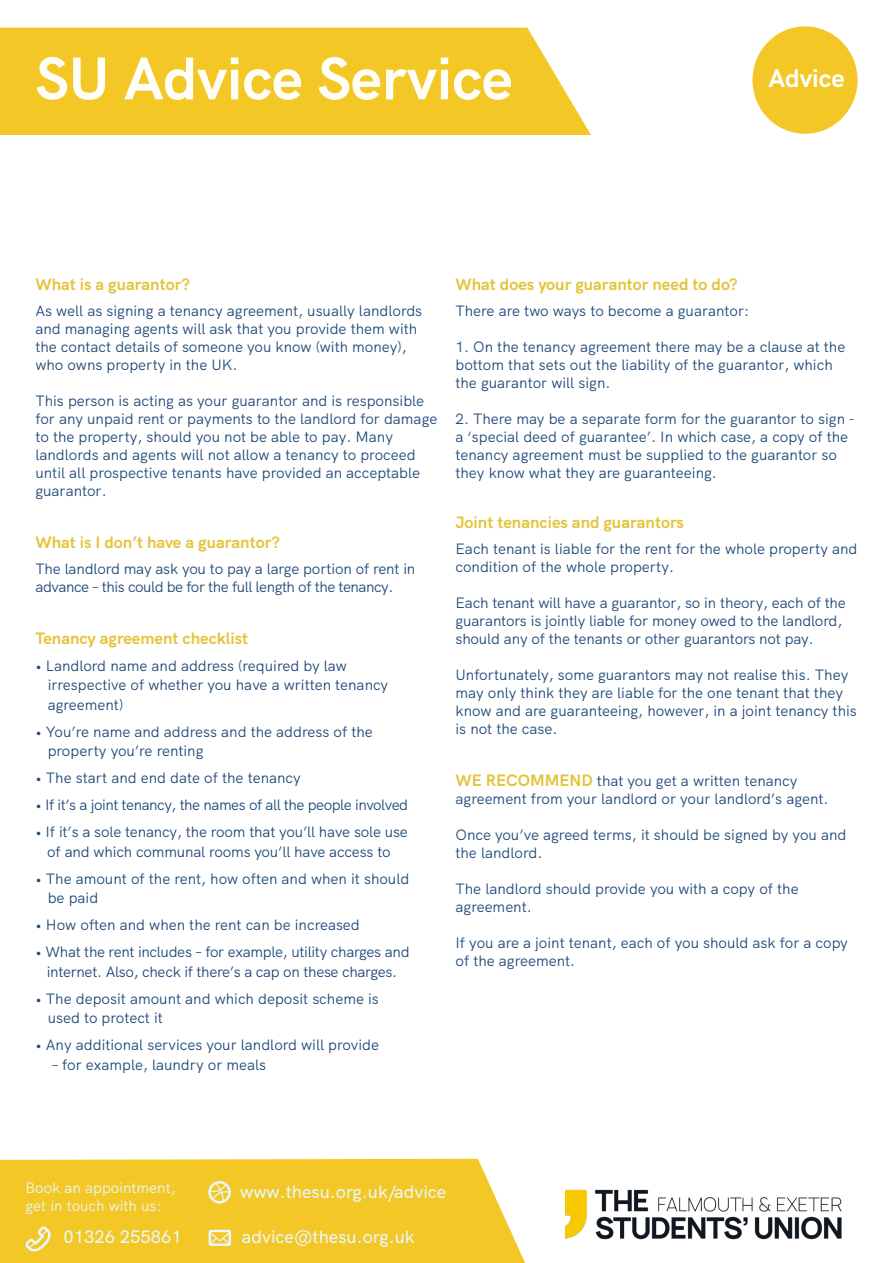
<style>
.page{position:relative;width:893px;height:1263px;background:#fff}
.page>*{position:absolute;margin:0;border:0;box-sizing:border-box;transform-origin:0 0}
.t1{font:700 60px "HK Grotesk";color:#fffef6}
.t2{font:700 25.5px "HK Grotesk";color:#fff}
.t3{font:500 18px "HK Grotesk";color:#eaf7fd}
.t4{font:700 16.5px "HK Grotesk";color:#e4c43b}
.t5{font:15px/18px "HK Grotesk";color:#204a79}
.t6{font:15px/18px "HK Grotesk";letter-spacing:-.03em;color:#204a79}
.t7{font:15px "HK Grotesk";letter-spacing:-.02em;color:#204a79}
.t8{font:15px/18px "HK Grotesk";color:#eaf7fd}
.s1{font-weight:700;font-size:16.5px;color:#e4c43b}
</style>
<div class="page">
<div style="left:752px;top:26px;width:105px;height:108px;background:#f3c726;border-radius:50%"></div>
<div style="left:0;top:28px;width:591px;height:107px;background:#f3c726"></div>
<div style="left:0;top:1159px;width:525px;height:104px;background:#f3c726"></div>
<svg style="left:209px;top:1230px;width:22px;height:16px"></svg>
<svg style="left:208px;top:1181px;width:23px;height:22px"></svg>
<img style="left:566px;top:1189px;width:276px;height:51px">
<svg style="left:26px;top:1226px;width:25px;height:25px"></svg>
<p class="t1" style="left:35px;top:32px;width:479px">SU Advice Service</p>
<p class="t2" style="left:769px;top:58px;width:78px">Advice</p>
<p class="t4" style="left:35px;top:272px;width:156px">What is a guarantor?</p>
<p class="t5" style="left:35px;top:300px;width:388px">As well as signing a tenancy agreement, usually landlords and managing agents will ask that you provide them with the contact details of someone you know (with money), who owns property in the UK.</p>
<p class="t5" style="left:35px;top:390px;width:404px">This person is acting as your guarantor and is responsible for any unpaid rent or payments to the landlord for damage to the property, should you not be able to pay. Many landlords and agents will not allow a tenancy to proceed until all prospective tenants have provided an acceptable guarantor.</p>
<p class="t4" style="left:35px;top:529px;width:246px">What is I don’t have a guarantor?</p>
<p class="t6" style="left:35px;top:558px;width:381px">The landlord may ask you to pay a large portion of rent in advance – this could be for the full length of the tenancy.</p>
<p class="t4" style="left:35px;top:625px;width:214px">Tenancy agreement checklist</p>
<p class="t5" style="left:35px;top:655px;width:313px">• Landlord name and address (required by law</p>
<p class="t5" style="left:48px;top:675px;width:342px">irrespective of whether you have a written tenancy</p>
<p class="t5" style="left:48px;top:694px;width:77px">agreement)</p>
<p class="t5" style="left:35px;top:721px;width:339px">• You’re name and address and the address of the</p>
<p class="t5" style="left:48px;top:741px;width:157px">property you’re renting</p>
<p class="t5" style="left:35px;top:768px;width:267px">• The start and end date of the tenancy</p>
<p class="t6" style="left:35px;top:795px;width:374px">• If it’s a joint tenancy, the names of all the people involved</p>
<p class="t5" style="left:35px;top:822px;width:374px">• If it’s a sole tenancy, the room that you’ll have sole use</p>
<p class="t5" style="left:47px;top:841px;width:345px">of and which communal rooms you’ll have access to</p>
<p class="t5" style="left:35px;top:868px;width:375px">• The amount of the rent, how often and when it should</p>
<p class="t5" style="left:48px;top:888px;width:52px">be paid</p>
<p class="t5" style="left:35px;top:915px;width:326px">• How often and when the rent can be increased</p>
<p class="t7" style="left:35px;top:940px;width:376px">• What the rent includes – for example, utility charges and</p>
<p class="t7" style="left:47px;top:960px;width:352px">internet. Also, check if there’s a cap on these charges.</p>
<p class="t5" style="left:35px;top:988px;width:345px">• The deposit amount and which deposit scheme is</p>
<p class="t5" style="left:48px;top:1008px;width:117px">used to protect it</p>
<p class="t5" style="left:35px;top:1035px;width:345px">• Any additional services your landlord will provide</p>
<p class="t5" style="left:51px;top:1054px;width:217px">– for example, laundry or meals</p>
<p class="t4" style="left:455px;top:272px;width:284px">What does your guarantor need to do?</p>
<p class="t5" style="left:455px;top:300px;width:295px">There are two ways to become a guarantor:</p>
<p class="t5" style="left:455px;top:336px;width:391px">1. On the tenancy agreement there may be a clause at the bottom that sets out the liability of the guarantor, which the guarantor will sign.</p>
<p class="t5" style="left:455px;top:408px;width:401px">2. There may be a separate form for the guarantor to sign - a ‘special deed of guarantee’. In which case, a copy of the tenancy agreement must be supplied to the guarantor so they know what they are guaranteeing.</p>
<p class="t4" style="left:455px;top:510px;width:230px">Joint tenancies and guarantors</p>
<p class="t5" style="left:455px;top:538px;width:403px">Each tenant is liable for the rent for the whole property and condition of the whole property.</p>
<p class="t5" style="left:455px;top:592px;width:392px">Each tenant will have a guarantor, so in theory, each of the guarantors is jointly liable for money owed to the landlord, should any of the tenants or other guarantors not pay.</p>
<p class="t5" style="left:455px;top:664px;width:403px">Unfortunately, some guarantors may not realise this. They may only think they are liable for the one tenant that they know and are guaranteeing, however, in a joint tenancy this is not the case.</p>
<p class="t5" style="left:455px;top:770px;width:375px"><span class="s1">WE RECOMMEND</span> that you get a written tenancy agreement from your landlord or your landlord’s agent.</p>
<p class="t5" style="left:455px;top:824px;width:392px">Once you’ve agreed terms, it should be signed by you and the landlord.</p>
<p class="t5" style="left:455px;top:878px;width:345px">The landlord should provide you with a copy of the agreement.</p>
<p class="t5" style="left:455px;top:932px;width:394px">If you are a joint tenant, each of you should ask for a copy of the agreement.</p>
<p class="t8" style="left:26px;top:1177px;width:152px">Book an appointment, get in touch with us:</p>
<p class="t3" style="left:64px;top:1223px;width:120px">01326 255861</p>
<p class="t3" style="left:240px;top:1178px;width:208px">www.thesu.org.uk/advice</p>
<p class="t3" style="left:242px;top:1223px;width:174px">advice@thesu.org.uk</p>
</div>
